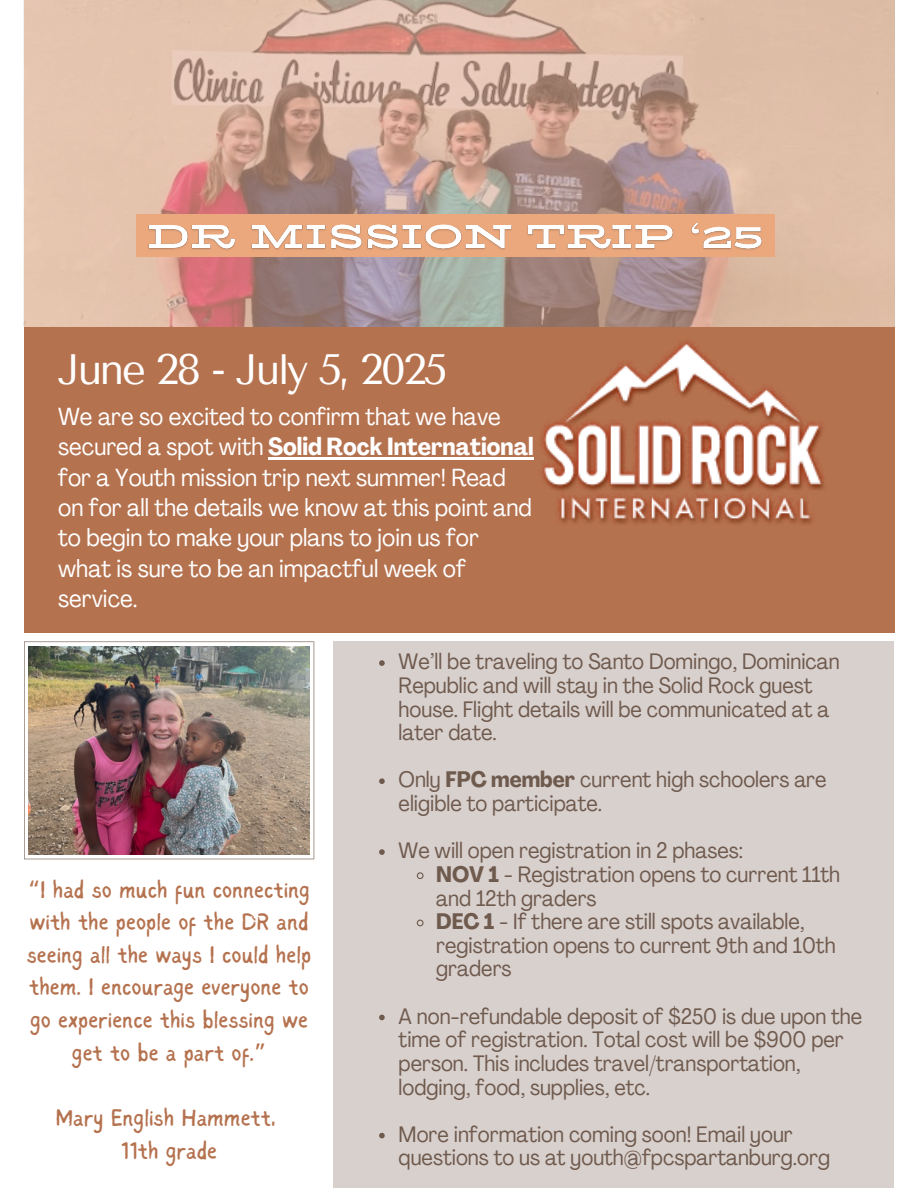
<style>
.page{position:relative;width:918px;height:1188px;background:#fff}
.page>*{position:absolute;margin:0;border:0;box-sizing:border-box;transform-origin:0 0}
.t1{font:42.3px "Tenor Sans";letter-spacing:-.06em;color:#fff}
.t2{font:condensed 24.45px/30.3px "Agrandir";color:#fff}
.t3{font:24px/32.7px "Sigher";color:#b5724f;text-align:center}
.t4{font:condensed 22.05px/23.7px "Agrandir";color:#6f5a4e}
.s1{font-weight:700}
.s2{font-family:"Noto Sans Gurmukhi"}
</style>
<div class="page">
<div style="left:24px;top:320px;width:870px;height:312px;background:#b5724f"></div>
<div style="left:334px;top:641px;width:560px;height:547px;background:#d8d0cd"></div>
<img style="left:540px;top:341px;width:284px;height:183px">
<img style="left:24px;top:0;width:871px;height:326px">
<div style="left:136px;top:214px;width:639px;height:43px;background:#eca87d"></div>
<svg style="left:24px;top:641px;width:290px;height:218px"></svg>
<img style="left:29px;top:646px;width:280px;height:208px">
<hr style="left:268px;top:458px;width:266px;height:2px;background:#fff">
<svg style="left:379px;top:660px;width:6px;height:6px"></svg>
<svg style="left:379px;top:778px;width:6px;height:6px"></svg>
<svg style="left:379px;top:849px;width:6px;height:6px"></svg>
<svg style="left:416px;top:872px;width:8px;height:7px"></svg>
<svg style="left:416px;top:919px;width:8px;height:8px"></svg>
<svg style="left:379px;top:1015px;width:6px;height:5px"></svg>
<svg style="left:379px;top:1133px;width:6px;height:5px"></svg>
<img style="left:143px;top:211px;width:623px;height:52px">
<p class="t1" style="left:58px;top:346px;width:391px">June 28 - July 5, 2025</p>
<p class="t2" style="left:58px;top:404px;width:477px">We are so excited to confirm that we have secured a spot with <span class="s1">Solid Rock International </span>for a Youth mission trip next summer! Read on for all the details we know at this point and to begin to make your plans to join us for what is sure to be an impactful week of service.</p>
<p class="t3" style="left:27px;top:875px;width:286px"><span class="s2">“</span>I had so much fun connecting with the people of the DR and seeing all the ways I could help them. I encourage everyone to go experience this blessing we get to be a part of.<span class="s2">”</span></p>
<p class="t3" style="left:55px;top:1103px;width:222px">Mary English Hammett,</p>
<p class="t3" style="left:121px;top:1136px;width:98px">11th grade</p>
<p class="t4" style="left:399px;top:652px;width:443px">We’ll be traveling to Santo Domingo, Dominican Republic and will stay in the Solid Rock guest house. Flight details will be communicated at a later date.</p>
<p class="t4" style="left:399px;top:770px;width:430px">Only <span class="s1">FPC member</span> current high schoolers are eligible to participate.</p>
<p class="t4" style="left:399px;top:841px;width:346px">We will open registration in 2 phases:</p>
<p class="t4" style="left:436px;top:865px;width:405px"><span class="s1">NOV 1</span> - Registration opens to current 11th and 12th graders</p>
<p class="t4" style="left:436px;top:912px;width:401px"><span class="s1">DEC 1</span> - If there are still spots available, registration opens to current 9th and 10th graders</p>
<p class="t4" style="left:399px;top:1006px;width:465px">A non-refundable deposit of $250 is due upon the time of registration. Total cost will be $900 per person. This includes travel/transportation, lodging, food, supplies, etc.</p>
<p class="t4" style="left:399px;top:1124px;width:433px">More information coming soon! Email your questions to us at youth@fpcspartanburg.org</p>
</div>
